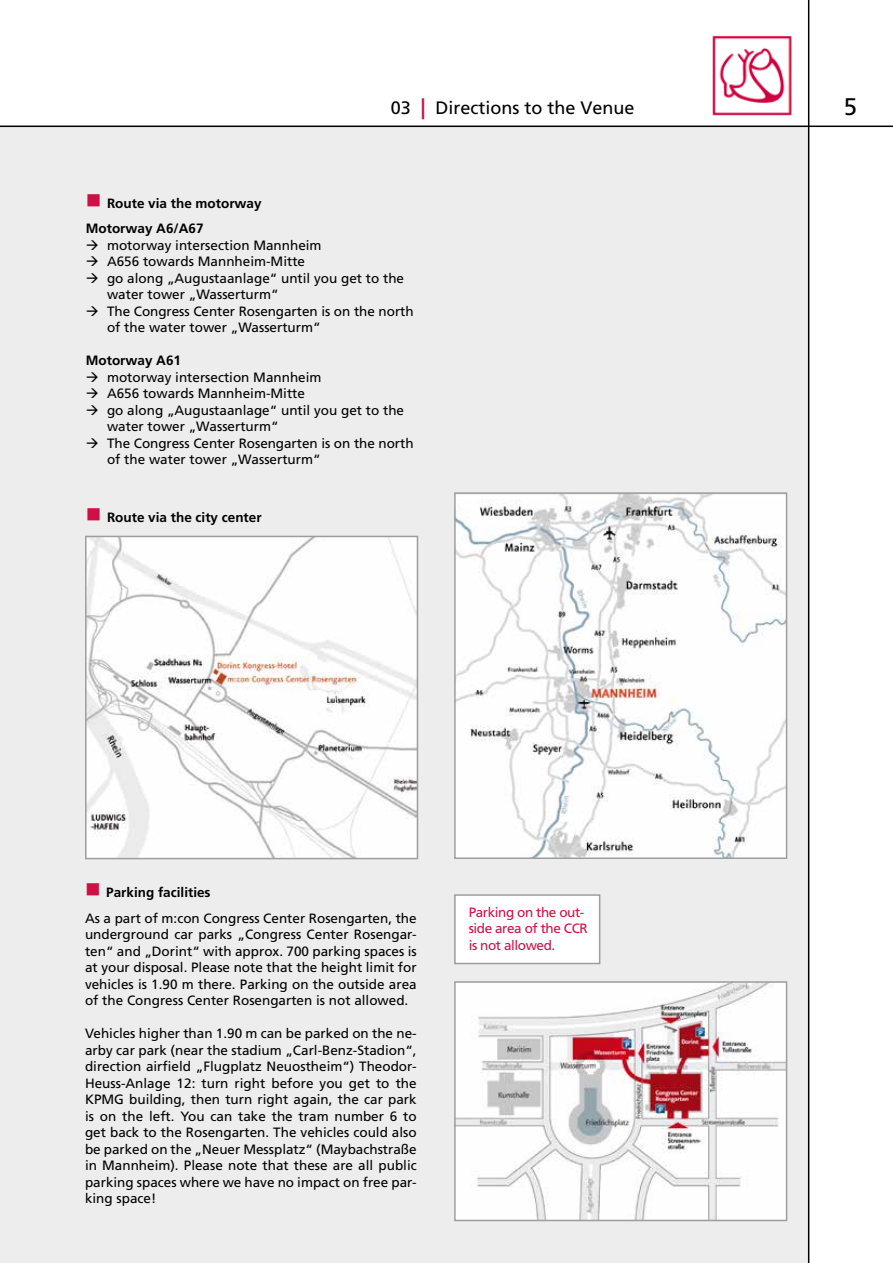
<style>
.page{position:relative;width:893px;height:1263px;background:#fff}
.page>*{position:absolute;margin:0;border:0;box-sizing:border-box;transform-origin:0 0}
.t1{font:24px "Frutiger LT Std";color:#000}
.t2{font:18px "Frutiger LT Std";color:#000}
.t3{font:13.5px/16.5px "Frutiger LT Std";color:#000}
.t4{font:700 13.5px/25.5px "Frutiger LT Std";color:#000}
.t5{font:13.5px/16.2px "Frutiger LT Std";letter-spacing:-.03em;color:#cf1046}
.s1{font-weight:700;font-size:21px;color:#cf1046}
.s2{color:#cf1046}
.s3{font-weight:700}
</style>
<div class="page">
<img style="left:712px;top:35px;width:80px;height:81px">
<div style="left:0;top:128px;width:808px;height:1135px;background:#ededed"></div>
<hr style="left:0;top:126px;width:893px;height:1px;background:#000">
<hr style="left:808px;top:0;width:1px;height:1263px;background:#000">
<img style="left:457px;top:984px;width:327px;height:234px">
<div style="left:454px;top:981px;width:333px;height:240px;border:2px solid #9d9d9c"></div>
<img style="left:88px;top:539px;width:327px;height:317px">
<div style="left:85px;top:536px;width:333px;height:323px;border:2px solid #9d9d9c"></div>
<img style="left:457px;top:495px;width:327px;height:361px">
<div style="left:454px;top:492px;width:333px;height:367px;border:2px solid #9d9d9c"></div>
<div style="left:454px;top:894px;width:146px;height:70px;background:#fff;border:2px solid #9d9d9c"></div>
<h2 class="t2" style="left:391px;top:97px;width:245px">03 <span class="s1">|</span> Directions to the Venue</h2>
<h1 class="t1" style="left:844px;top:92px;width:15px">5</h1>
<p class="t4" style="left:86px;top:190px;width:177px"><span class="s2">■</span> Route via the motorway<br>Motorway A6/A67</p>
<p class="t3" style="left:86px;top:237px;width:237px">→ motorway intersection Mannheim</p>
<p class="t3" style="left:86px;top:253px;width:221px">→ A656 towards Mannheim-Mitte</p>
<p class="t3" style="left:107px;top:270px;width:299px;text-indent:-21px">→ go along „Augustaanlage“ until you get to the water tower „Wasserturm“</p>
<p class="t3" style="left:107px;top:303px;width:308px;text-indent:-21px">→ The Congress Center Rosengarten is on the north of the water tower „Wasserturm“</p>
<p class="t4" style="left:86px;top:348px;width:97px">Motorway A61</p>
<p class="t3" style="left:86px;top:369px;width:237px">→ motorway intersection Mannheim</p>
<p class="t3" style="left:86px;top:385px;width:221px">→ A656 towards Mannheim-Mitte</p>
<p class="t3" style="left:107px;top:402px;width:299px;text-indent:-21px">→ go along „Augustaanlage“ until you get to the water tower „Wasserturm“</p>
<p class="t3" style="left:107px;top:435px;width:308px;text-indent:-21px">→ The Congress Center Rosengarten is on the north of the water tower „Wasserturm“</p>
<p class="t4" style="left:86px;top:505px;width:177px"><span class="s2">■</span> Route via the city center</p>
<p class="t3" style="left:85px;top:880px;width:333px;line-height:25.5px"><span class="s2">■</span> <span class="s3">Parking facilities<br></span>As a part of m:con Congress Center Rosengarten, the</p>
<p class="t3" style="left:85px;top:926px;width:333px;text-align:justify">underground car parks „Congress Center Rosengar&shy;ten“ and „Dorint“ with approx. 700 parking spaces is at your disposal. Please note that the height limit for vehicles is 1.90 m there. Parking on the outside area of the Congress Center Rosengarten is not allowed.</p>
<p class="t3" style="left:85px;top:1025px;width:333px;text-align:justify">Vehicles higher than 1.90 m can be parked on the ne&shy;arby car park (near the stadium „Carl-Benz-Stadion“, direction airfield „Flugplatz Neuostheim“) Theodor-Heuss-Anlage 12: turn right before you get to the KPMG building, then turn right again, the car park is on the left. You can take the tram number 6 to get back to the Rosengarten. The vehicles could also be parked on the „Neuer Messplatz“ (Maybachstraße in Mannheim). Please note that these are all public parking spaces where we have no impact on free par&shy;king space!</p>
<p class="t5" style="left:469px;top:904px;width:121px">Parking on the out&shy;side area of the CCR is not allowed.</p>
</div>
